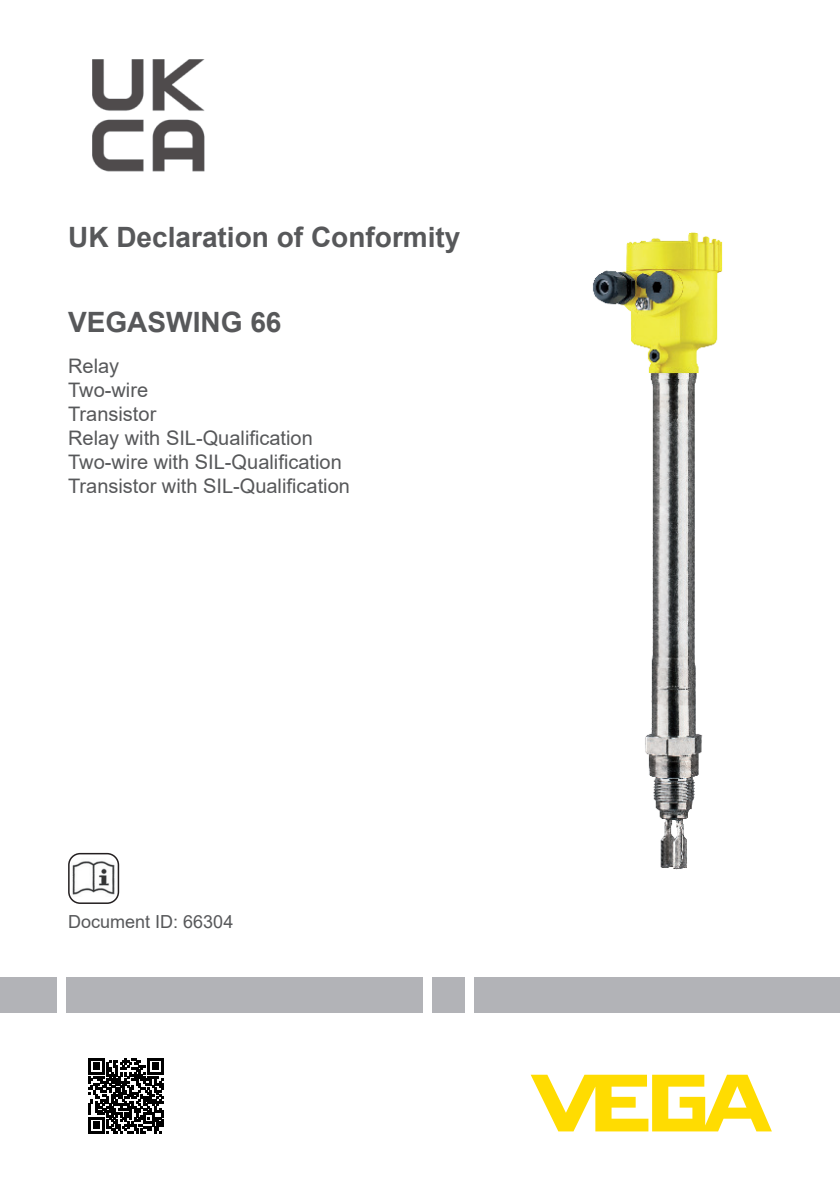
<style>
.page{position:relative;width:840px;height:1191px;background:#fff}
.page>*{position:absolute;margin:0;border:0;box-sizing:border-box;transform-origin:0 0}
.t1{font:700 28px "Arial";color:#57585a}
.t2{font:20px/24px "Arial";color:#57585a}
.t3{font:18px "Arial";color:#57585a}
</style>
<div class="page">
<img style="left:72px;top:858px;width:48px;height:45px">
<svg style="left:530px;top:1074px;width:241px;height:57px"></svg>
<div style="left:68px;top:853px;width:51px;height:51px;border:2px solid #231f20;border-radius:11px"></div>
<div style="left:0;top:977px;width:839px;height:35px;background:#b2b3b7"></div>
<img style="left:92px;top:59px;width:113px;height:113px">
<div style="left:465px;top:958px;width:8px;height:67px;background:#fff"></div>
<div style="left:57px;top:961px;width:8px;height:67px;background:#fff"></div>
<div style="left:422px;top:957px;width:9px;height:66px;background:#fff"></div>
<img style="left:593px;top:232px;width:130px;height:638px">
<svg style="left:88px;top:1058px;width:75px;height:75px"></svg>
<h1 class="t1" style="left:68px;top:218px;width:394px">UK Declaration of Conformity</h1>
<h1 class="t1" style="left:68px;top:302px;width:215px">VEGASWING 66</h1>
<p class="t2" style="left:68px;top:353px;width:283px">Relay<br>Two-wire<br>Transistor<br>Relay with SIL-Qualification<br>Two-wire with SIL-Qualification<br>Transistor with SIL-Qualification</p>
<p class="t3" style="left:68px;top:909px;width:167px">Document ID: 66304</p>
</div>
